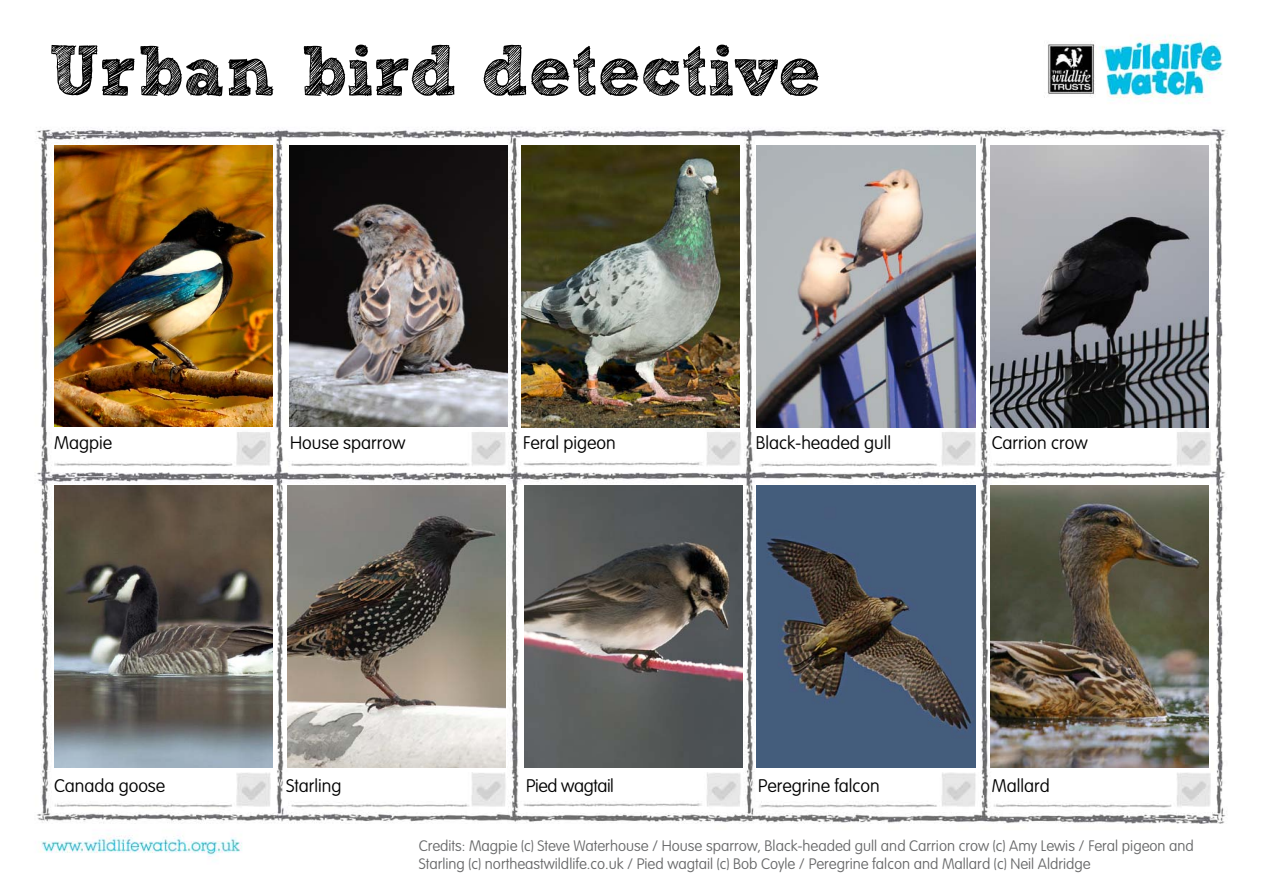
<style>
.page{position:relative;width:1263px;height:893px;background:#fff}
.page>*{position:absolute;margin:0;border:0;box-sizing:border-box;transform-origin:0 0}
.t1{font:72px "Sketch Rockwell";color:#000}
.t2{font:100 18px "VAG Rounded Std";color:#000}
.t3{font:100 18px "VAG Rounded Std";letter-spacing:-.02em;color:#000}
.t4{font:100 15px/18px "VAG Rounded Std";color:#696a6b}
</style>
<div class="page">
<img style="left:36px;top:35px;width:1192px;height:821px">
<img style="left:54px;top:145px;width:218px;height:282px">
<img style="left:289px;top:146px;width:218px;height:281px">
<img style="left:522px;top:146px;width:218px;height:281px">
<img style="left:757px;top:146px;width:218px;height:281px">
<img style="left:991px;top:146px;width:218px;height:281px">
<img style="left:54px;top:486px;width:218px;height:281px">
<img style="left:288px;top:486px;width:218px;height:281px">
<img style="left:524px;top:486px;width:218px;height:281px">
<img style="left:757px;top:486px;width:218px;height:281px">
<img style="left:991px;top:486px;width:218px;height:281px">
<h1 class="t1" style="left:49px;top:31px;width:774px">Urban bird detective</h1>
<p class="t2" style="left:54px;top:433px;width:60px">Magpie</p>
<p class="t2" style="left:290px;top:433px;width:117px">House sparrow</p>
<p class="t2" style="left:756px;top:433px;width:137px">Black-headed gull</p>
<p class="t2" style="left:523px;top:433px;width:94px">Feral pigeon</p>
<p class="t2" style="left:992px;top:433px;width:97px">Carrion crow</p>
<p class="t2" style="left:54px;top:775px;width:113px">Canada goose</p>
<p class="t2" style="left:286px;top:775px;width:57px">Starling</p>
<p class="t3" style="left:526px;top:775px;width:89px">Pied wagtail</p>
<p class="t2" style="left:758px;top:775px;width:123px">Peregrine falcon</p>
<p class="t2" style="left:992px;top:775px;width:60px">Mallard</p>
<p class="t4" style="left:419px;top:837px;width:776px">Credits: Magpie (c) Steve Waterhouse / House sparrow, Black-headed gull and Carrion crow (c) Amy Lewis / Feral pigeon and<br>Starling (c) northeastwildlife.co.uk / Pied wagtail (c) Bob Coyle / Peregrine falcon and Mallard (c) Neil Aldridge</p>
</div>
